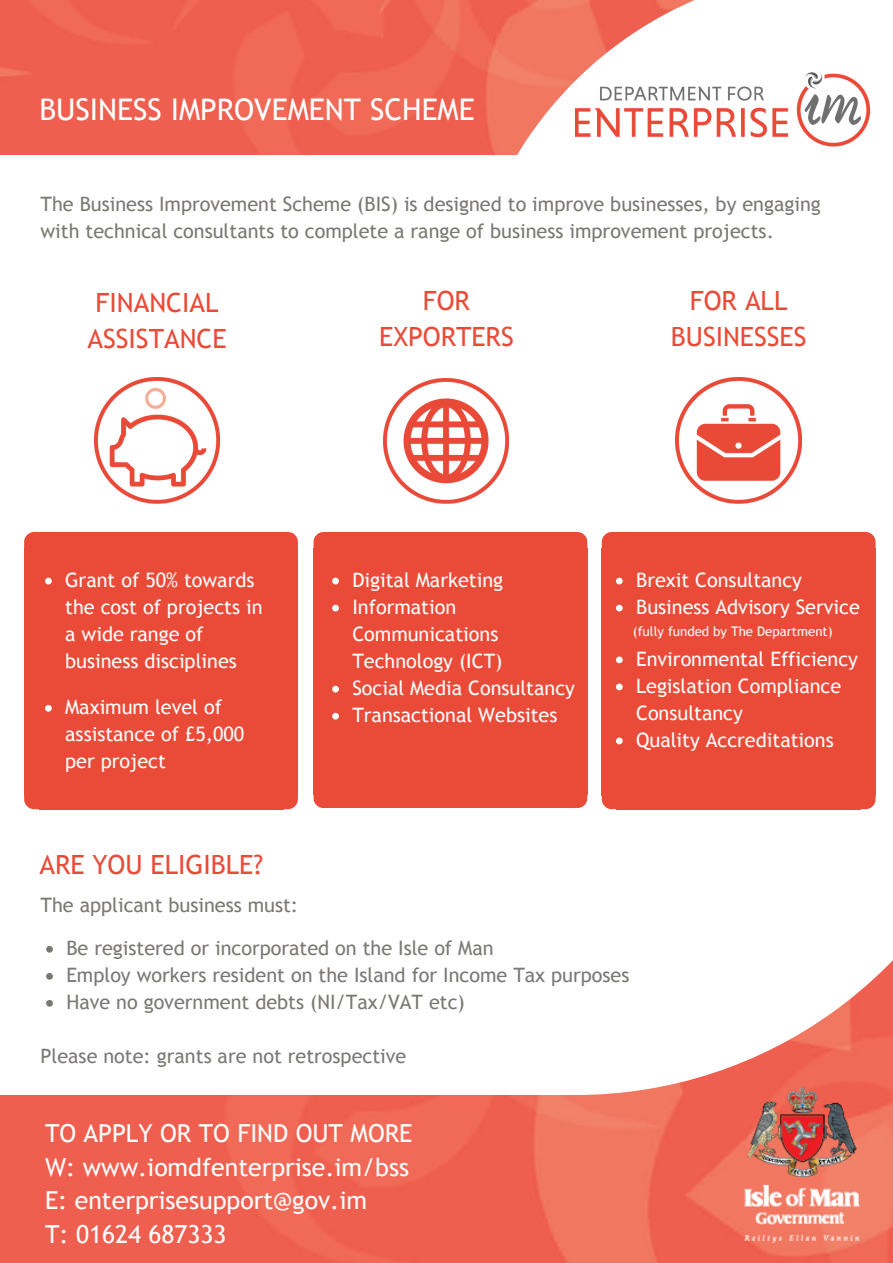
<style>
.page{position:relative;width:893px;height:1263px;background:#fff}
.page>*{position:absolute;margin:0;border:0;box-sizing:border-box;transform-origin:0 0}
.t1{font:29.85px "Trebuchet MS";color:#fff}
.t2{font:26.55px/36px "Trebuchet MS";color:#ea4b38;text-align:center}
.t3{font:24.9px/33.8px "Trebuchet MS";color:#fff}
.t4{font:19.8px/27px "Trebuchet MS";color:#7a7872}
.t5{font:19.8px/27px "Trebuchet MS";color:#fff}
.t6{font:13.2px "Trebuchet MS";color:#fff}
</style>
<div class="page">
<img style="left:0;top:1095px;width:893px;height:168px">
<img style="left:0;top:0;width:462px;height:154px">
<svg style="left:585px;top:809px;width:308px;height:286px"></svg>
<svg style="left:462px;top:0;width:414px;height:740px"></svg>
<img style="left:575px;top:64px;width:299px;height:90px">
<img style="left:95px;top:377px;width:125px;height:126px">
<img style="left:676px;top:377px;width:126px;height:126px">
<svg style="left:572px;top:532px;width:15px;height:16px"></svg>
<div style="left:572px;top:548px;width:15px;height:246px;background:#ea4b38"></div>
<div style="left:328px;top:548px;width:244px;height:246px;background:#ea4b38"></div>
<div style="left:328px;top:532px;width:244px;height:16px;background:#ea4b38"></div>
<svg style="left:314px;top:532px;width:14px;height:16px"></svg>
<div style="left:314px;top:548px;width:15px;height:246px;background:#ea4b38"></div>
<div style="left:328px;top:794px;width:244px;height:14px;background:#ea4b38"></div>
<svg style="left:314px;top:794px;width:14px;height:14px"></svg>
<svg style="left:572px;top:794px;width:15px;height:14px"></svg>
<svg style="left:283px;top:532px;width:15px;height:16px"></svg>
<div style="left:283px;top:548px;width:15px;height:247px;background:#ea4b38"></div>
<div style="left:39px;top:548px;width:244px;height:247px;background:#ea4b38"></div>
<div style="left:39px;top:532px;width:244px;height:16px;background:#ea4b38"></div>
<svg style="left:24px;top:532px;width:15px;height:16px"></svg>
<div style="left:24px;top:548px;width:15px;height:247px;background:#ea4b38"></div>
<div style="left:39px;top:795px;width:244px;height:14px;background:#ea4b38"></div>
<svg style="left:24px;top:795px;width:15px;height:14px"></svg>
<svg style="left:283px;top:795px;width:15px;height:14px"></svg>
<svg style="left:861px;top:532px;width:14px;height:16px"></svg>
<div style="left:860px;top:548px;width:15px;height:247px;background:#ea4b38"></div>
<div style="left:617px;top:548px;width:244px;height:247px;background:#ea4b38"></div>
<div style="left:617px;top:532px;width:244px;height:16px;background:#ea4b38"></div>
<svg style="left:602px;top:532px;width:15px;height:16px"></svg>
<div style="left:602px;top:548px;width:15px;height:247px;background:#ea4b38"></div>
<div style="left:617px;top:795px;width:244px;height:14px;background:#ea4b38"></div>
<svg style="left:602px;top:795px;width:15px;height:14px"></svg>
<svg style="left:861px;top:795px;width:14px;height:14px"></svg>
<svg style="left:332px;top:578px;width:7px;height:6px"></svg>
<svg style="left:332px;top:605px;width:7px;height:6px"></svg>
<svg style="left:332px;top:686px;width:7px;height:6px"></svg>
<svg style="left:332px;top:713px;width:7px;height:6px"></svg>
<svg style="left:45px;top:578px;width:7px;height:6px"></svg>
<svg style="left:46px;top:946px;width:7px;height:7px"></svg>
<svg style="left:46px;top:973px;width:7px;height:7px"></svg>
<svg style="left:46px;top:1000px;width:7px;height:7px"></svg>
<img style="left:740px;top:1088px;width:119px;height:154px">
<svg style="left:616px;top:578px;width:7px;height:6px"></svg>
<svg style="left:616px;top:605px;width:7px;height:6px"></svg>
<svg style="left:45px;top:705px;width:7px;height:7px"></svg>
<svg style="left:616px;top:656px;width:7px;height:7px"></svg>
<svg style="left:616px;top:683px;width:7px;height:7px"></svg>
<svg style="left:616px;top:737px;width:7px;height:7px"></svg>
<img style="left:384px;top:378px;width:125px;height:125px">
<h1 class="t1" style="left:39px;top:92px;width:437px">BUSINESS IMPROVEMENT SCHEME</h1>
<p class="t4" style="left:41px;top:190px;width:782px">The Business Improvement Scheme (BIS) is designed to improve businesses, by engaging with technical consultants to complete a range of business improvement projects.</p>
<h2 class="t2" style="left:88px;top:284px;width:140px">FINANCIAL<br>ASSISTANCE</h2>
<h2 class="t2" style="left:671px;top:282px;width:137px">FOR ALL<br>BUSINESSES</h2>
<h2 class="t2" style="left:379px;top:282px;width:136px">FOR<br>EXPORTERS</h2>
<p class="t5" style="left:65px;top:566px;width:199px">Grant of 50% towards the cost of projects in a wide range of business disciplines</p>
<p class="t5" style="left:65px;top:693px;width:181px">Maximum level of assistance of £5,000 per project</p>
<h2 class="t2" style="left:39px;top:846px;width:225px">ARE YOU ELIGIBLE?</h2>
<p class="t4" style="left:41px;top:891px;width:259px">The applicant business must:</p>
<p class="t5" style="left:352px;top:566px;width:224px">Digital Marketing<br>Information<br>Communications<br>Technology (ICT)<br>Social Media Consultancy<br>Transactional Websites</p>
<p class="t5" style="left:636px;top:566px;width:225px">Brexit Consultancy<br>Business Advisory Service</p>
<p class="t6" style="left:633px;top:624px;width:201px">(fully funded by The Department)</p>
<p class="t5" style="left:636px;top:645px;width:223px">Environmental Efficiency<br>Legislation Compliance<br>Consultancy<br>Quality Accreditations</p>
<p class="t4" style="left:66px;top:934px;width:564px">Be registered or incorporated on the Isle of Man<br>Employ workers resident on the Island for Income Tax purposes<br>Have no government debts (NI/Tax/VAT etc)</p>
<p class="t4" style="left:41px;top:1042px;width:367px">Please note: grants are not retrospective</p>
<p class="t3" style="left:45px;top:1116px;width:369px">TO APPLY OR TO FIND OUT MORE<br>W: www.iomdfenterprise.im/bss<br>E: enterprisesupport@gov.im<br>T: 01624 687333</p>
</div>
